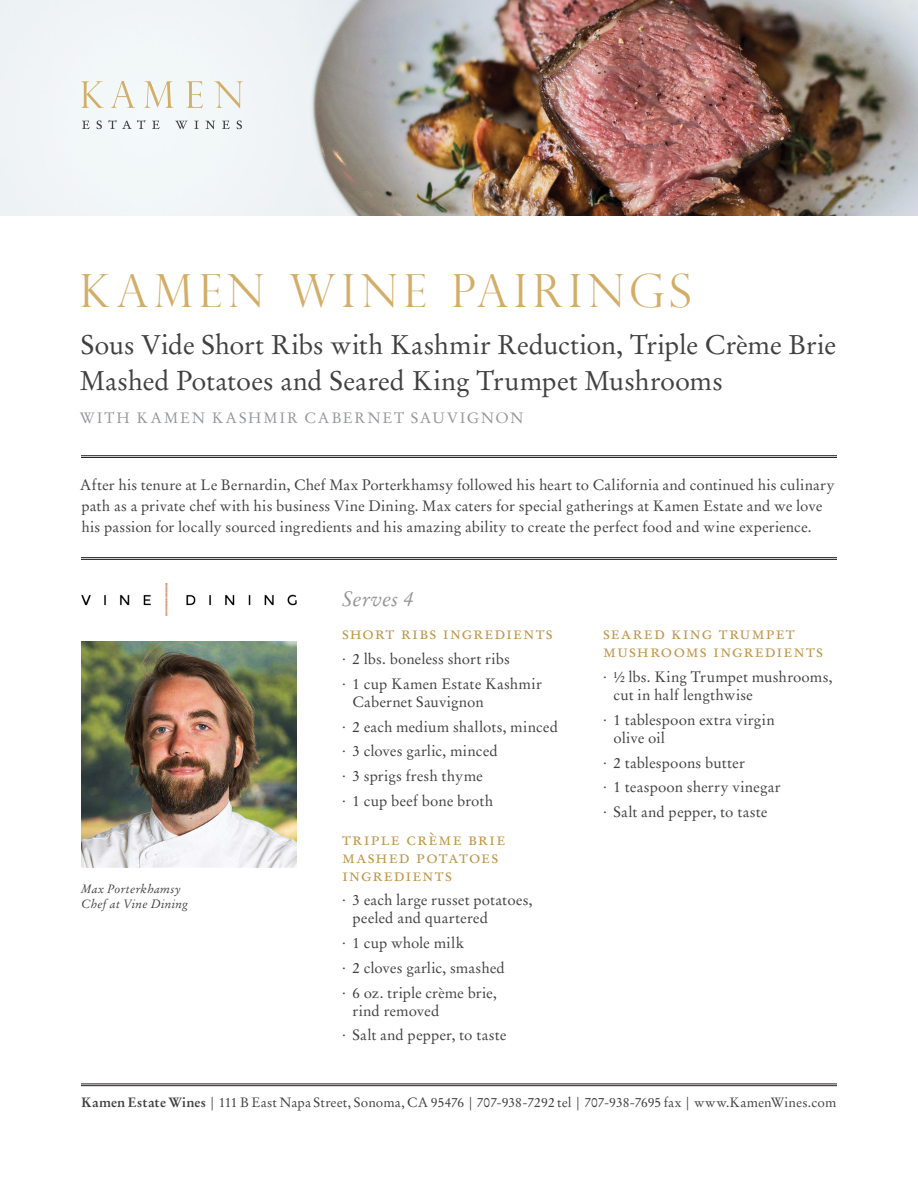
<style>
.page{position:relative;width:918px;height:1188px;background:#fff}
.page>*{position:absolute;margin:0;border:0;box-sizing:border-box;transform-origin:0 0}
.t1{font:300 45.75px "Perpetua Titling";letter-spacing:.12em;color:#d2ae67}
.t2{font:27px/36px "Stempel Garamond LT Std";letter-spacing:-.005em;color:#414042}
.t3{font:italic 21px "Stempel Garamond LT Std";color:#939598}
.t4{font:18px/18px "Stempel Garamond LT Std";letter-spacing:.06em;color:#be964a}
.t5{font:15px/24.8px "Stempel Garamond LT Std";letter-spacing:.01em;color:#414042}
.t6{font:15px/24.8px "Stempel Garamond LT Std";letter-spacing:.03em;color:#414042}
.t7{font:15px "Stempel Garamond LT Std";letter-spacing:.125em;color:#939598}
.t8{font:15px/24.8px "Stempel Garamond LT Std";letter-spacing:.035em;color:#414042}
.t9{font:13.5px "Stempel Garamond LT Std";letter-spacing:.005em;color:#414042}
.t10{font:italic 12px/15px "Stempel Garamond LT Std";letter-spacing:.02em;color:#414042}
.s1{font-weight:700}
</style>
<div class="page">
<img style="left:0;top:0;width:918px;height:216px">
<svg style="left:81px;top:81px;width:162px;height:28px"></svg>
<svg style="left:82px;top:121px;width:8px;height:8px"></svg>
<svg style="left:97px;top:120px;width:5px;height:9px"></svg>
<svg style="left:108px;top:120px;width:37px;height:9px"></svg>
<svg style="left:152px;top:121px;width:8px;height:8px"></svg>
<svg style="left:175px;top:121px;width:13px;height:8px"></svg>
<svg style="left:194px;top:121px;width:5px;height:8px"></svg>
<svg style="left:205px;top:121px;width:10px;height:8px"></svg>
<svg style="left:222px;top:121px;width:8px;height:8px"></svg>
<svg style="left:237px;top:120px;width:5px;height:9px"></svg>
<hr style="left:81px;top:1085px;width:756px;height:1px;background:#231f20">
<hr style="left:81px;top:1084px;width:756px;height:1px;background:#231f20">
<hr style="left:81px;top:457px;width:756px;height:1px;background:#231f20">
<hr style="left:81px;top:455px;width:756px;height:1px;background:#231f20">
<hr style="left:81px;top:559px;width:756px;height:1px;background:#231f20">
<hr style="left:81px;top:557px;width:756px;height:1px;background:#231f20">
<img style="left:81px;top:583px;width:216px;height:33px">
<img style="left:81px;top:642px;width:216px;height:225px">
<h1 class="t1" style="left:80px;top:263px;width:613px">KAMEN WINE PAIRINGS</h1>
<h2 class="t2" style="left:80px;top:327px;width:758px">Sous Vide Short Ribs with Kashmir Reduction, Triple Crème Brie<br>Mashed Potatoes and Seared King Trumpet Mushrooms</h2>
<p class="t7" style="left:80px;top:409px;width:445px">WITH KAMEN KASHMIR CABERNET SAUVIGNON</p>
<p class="t5" style="left:80px;top:474px;width:757px;line-height:21px">After his tenure at Le Bernardin, Chef Max Porterkhamsy followed his heart to California and continued his culinary path as a private chef with his business Vine Dining. Max caters for special gatherings at Kamen Estate and we love his passion for locally sourced ingredients and his amazing ability to create the perfect food and wine experience.</p>
<p class="t10" style="left:80px;top:881px;width:109px">Max Porterkhamsy<br>Chef at Vine Dining</p>
<h3 class="t3" style="left:342px;top:586px;width:73px">Serves 4</h3>
<p class="t4" style="left:342px;top:624px;width:212px">short ribs ingredients</p>
<p class="t5" style="left:342px;top:647px;width:201px">∙ 2 lbs. boneless short ribs<br>∙ 1 cup Kamen Estate Kashmir</p>
<p class="t5" style="left:342px;top:690px;width:218px;text-indent:10px">Cabernet Sauvignon<br>∙ 2 each medium shallots, minced ∙ 3 cloves garlic, minced<br>∙ 3 sprigs fresh thyme<br>∙ 1 cup beef bone broth</p>
<p class="t4" style="left:342px;top:829px;width:165px">triple crème brie mashed potatoes ingredients</p>
<p class="t5" style="left:352px;top:891px;width:182px;line-height:18px;text-indent:-10px">∙ 3 each large russet potatoes, peeled and quartered</p>
<p class="t5" style="left:342px;top:931px;width:164px">∙ 1 cup whole milk<br>∙ 2 cloves garlic, smashed ∙ 6 oz. triple crème brie,</p>
<p class="t8" style="left:342px;top:998px;width:166px;text-indent:10px">rind removed<br>∙ Salt and pepper, to taste</p>
<p class="t4" style="left:603px;top:624px;width:222px">seared king trumpet mushrooms ingredients</p>
<p class="t5" style="left:614px;top:668px;width:221px;line-height:18px;text-indent:-10px">∙ ½ lbs. King Trumpet mushrooms, cut in half lengthwise</p>
<p class="t5" style="left:614px;top:711px;width:163px;line-height:18px;text-indent:-10px">∙ 1 tablespoon extra virgin olive oil</p>
<p class="t6" style="left:603px;top:750px;width:179px">∙ 2 tablespoons butter<br>∙ 1 teaspoon sherry vinegar ∙ Salt and pepper, to taste</p>
<p class="t9" style="left:81px;top:1094px;width:756px"><span class="s1">Kamen Estate Wines</span> | 111 B East Napa Street, Sonoma, CA 95476 | 707-938-7292 tel | 707-938-7695 fax | www.KamenWines.com</p>
</div>
